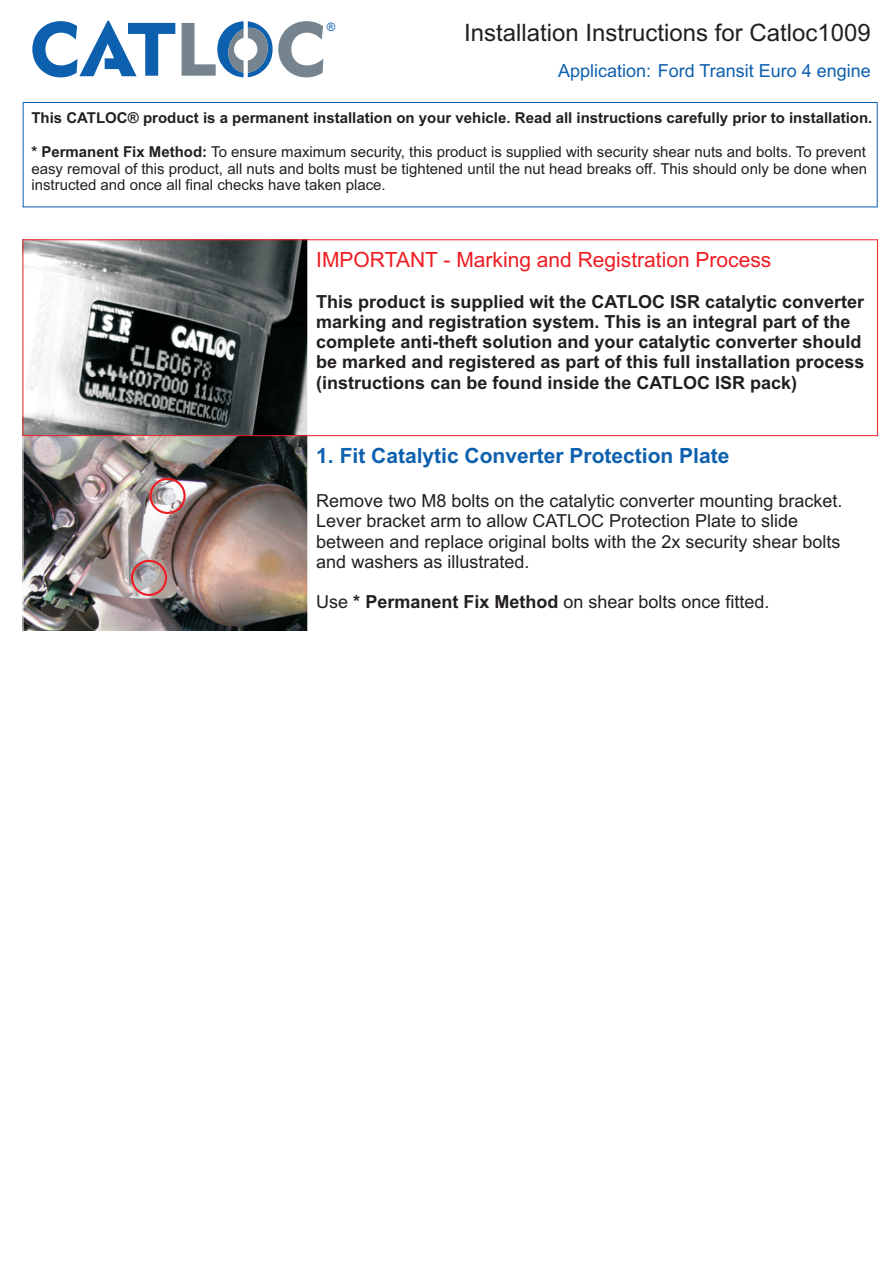
<style>
.page{position:relative;width:893px;height:1263px;background:#fff}
.page>*{position:absolute;margin:0;border:0;box-sizing:border-box;transform-origin:0 0}
.t1{font:24px "Arial";color:#231f20}
.t2{font:21px "Arial";color:#ee1d23}
.t3{font:700 21px "Arial";color:#0d60ae}
.t4{font:700 18px/20.1px "Arial";color:#231f20}
.t5{font:18px/20.1px "Arial";color:#231f20}
.t6{font:18px "Arial";color:#0d60ae}
.t7{font:15px/16.8px "Arial";color:#231f20;text-align:justify}
.t8{font:700 15px "Arial";color:#231f20}
.t9{font:11.7px "Arial";color:#0d60ae}
.s1{font-weight:700}
</style>
<div class="page">
<div style="left:23px;top:102px;width:855px;height:105px;border:1px solid #0d60ae"></div>
<img style="left:24px;top:240px;width:283px;height:391px">
<hr style="left:23px;top:239px;width:1px;height:197px;background:#ee1d23">
<hr style="left:877px;top:239px;width:1px;height:197px;background:#ee1d23">
<hr style="left:23px;top:435px;width:855px;height:1px;background:#ee1d23">
<hr style="left:23px;top:239px;width:855px;height:1px;background:#ee1d23">
<svg style="left:32px;top:21px;width:143px;height:56px"></svg>
<svg style="left:182px;top:21px;width:141px;height:56px"></svg>
<div style="left:150px;top:478px;width:36px;height:36px;border:2px solid #ee1d23;border-radius:50%"></div>
<div style="left:131px;top:560px;width:36px;height:36px;border:2px solid #ee1d23;border-radius:50%"></div>
<p class="t9" style="left:327px;top:23px;width:10px">®</p>
<h1 class="t1" style="left:464px;top:24px;width:408px">Installation Instructions for Catloc1009</h1>
<p class="t6" style="left:558px;top:64px;width:314px">Application: Ford Transit Euro 4 engine</p>
<p class="t8" style="left:31px;top:113px;width:842px">This CATLOC® product is a permanent installation on your vehicle. Read all instructions carefully prior to installation.</p>
<p class="t7" style="left:31px;top:145px;width:837px"><span class="s1">* Permanent Fix Method:</span> To ensure maximum security, this product is supplied with security shear nuts and bolts. To prevent easy removal of this product, all nuts and bolts must be tightened until the nut head breaks off. This should only be done when instructed and once all final checks have taken place.</p>
<p class="t2" style="left:316px;top:252px;width:457px">IMPORTANT - Marking and Registration Process</p>
<p class="t4" style="left:316px;top:293px;width:550px">This product is supplied wit the CATLOC ISR catalytic converter marking and registration system. This is an integral part of the complete anti-theft solution and your catalytic converter should be marked and registered as part of this full installation process (instructions can be found inside the CATLOC ISR pack)</p>
<p class="t3" style="left:316px;top:448px;width:415px">1. Fit Catalytic Converter Protection Plate</p>
<p class="t5" style="left:316px;top:493px;width:528px">Remove two M8 bolts on the catalytic converter mounting bracket.<br>Lever bracket arm to allow CATLOC Protection Plate to slide between and replace original bolts with the 2x security shear bolts and washers as illustrated.</p>
<p class="t5" style="left:316px;top:593px;width:455px">Use <span class="s1">* Permanent Fix Method</span> on shear bolts once fitted.</p>
</div>
